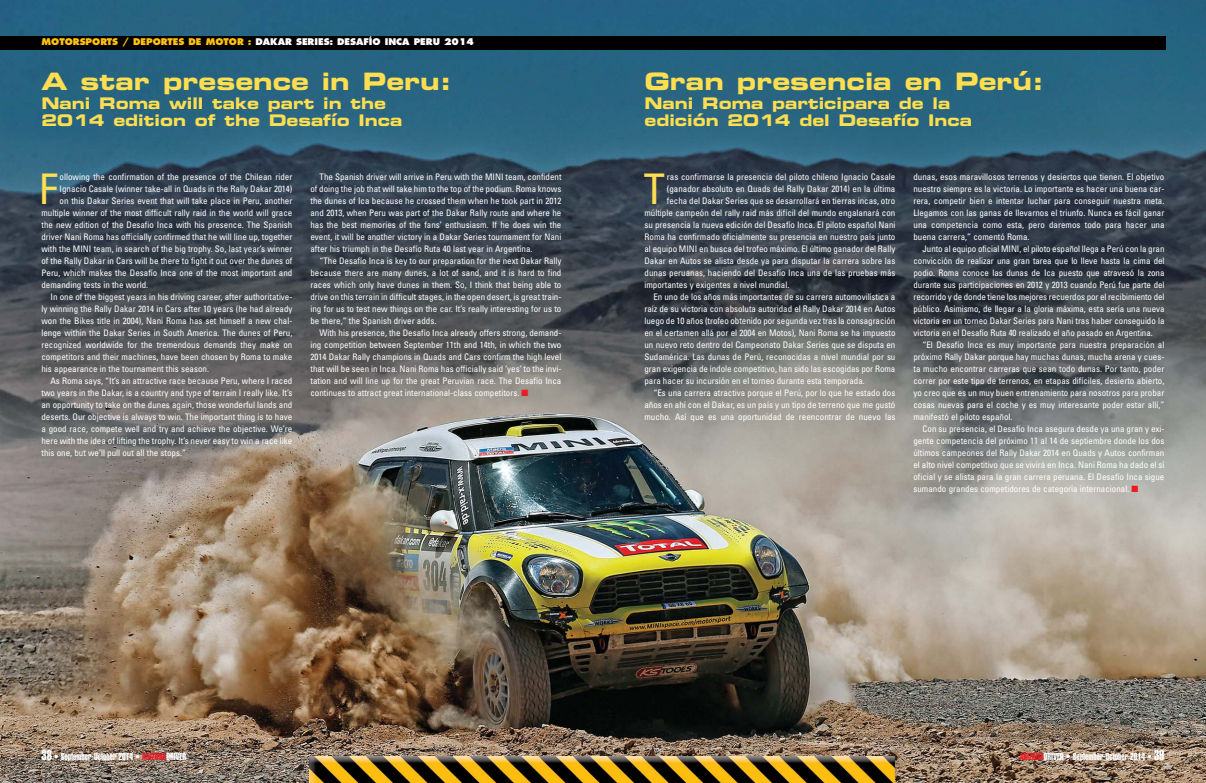
<style>
.page{position:relative;width:1206px;height:783px;background:#fff}
.page>*{position:absolute;margin:0;border:0;box-sizing:border-box;transform-origin:0 0}
.t1{font:condensed 42.2px "Univers";color:#ffde4f}
.t2{font:24px "Eurostile Bold Extended Two";color:#ffde4f}
.t3{font:16px/17px "Eurostile Bold Extended Two";color:#ffde4f}
.t4{font:10px "Helvetica Extra Compressed";color:#fff}
.t5{font:condensed 9px/12px "Univers";color:#fff;text-align:justify}
.t6{font:800 9px "Futura";color:#fff}
.s1{color:#ffc20e}
.s2{color:#ed1c24}
.s3{font-size:14px}
</style>
<div class="page">
<img style="left:0;top:0;width:1206px;height:783px">
<div style="left:0;top:36px;width:1166px;height:14px;background:#010000"></div>
<img style="left:309px;top:756px;width:586px;height:27px">
<p class="t6" style="left:41px;top:38px;width:434px"><span class="s1">MOTORSPORTS / DEPORTES DE MOTOR :</span> DAKAR SERIES: DESAFÍO INCA PERU 2014</p>
<h2 class="t2" style="left:42px;top:73px;width:412px">A star presence in Peru:</h2>
<h3 class="t3" style="left:42px;top:97px;width:362px">Nani Roma will take part in the<br>2014 edition of the Desafío Inca</h3>
<h2 class="t2" style="left:644px;top:73px;width:401px">Gran presencia en Perú:</h2>
<h3 class="t3" style="left:644px;top:97px;width:329px">Nani Roma participara de la edición 2014 del Desafío Inca</h3>
<h1 class="t1" style="left:39px;top:174px;width:20px">F</h1>
<p class="t5" style="left:60px;top:172px;width:234px">ollowing the confirmation of the presence of the Chilean rider</p>
<p class="t5" style="left:60px;top:184px;width:234px">Ignacio Casale (winner take-all in Quads in the Rally Dakar 2014)</p>
<p class="t5" style="left:60px;top:196px;width:234px">on this Dakar Series event that will take place in Peru, another</p>
<p class="t5" style="left:41px;top:208px;width:252px">multiple winner of the most difficult rally raid in the world will grace</p>
<p class="t5" style="left:41px;top:220px;width:252px">the new edition of the Desafio Inca with his presence. The Spanish</p>
<p class="t5" style="left:41px;top:232px;width:252px">driver Nani Roma has officially confirmed that he will line up, together</p>
<p class="t5" style="left:41px;top:244px;width:252px">with the MINI team, in search of the big trophy. So, last year’s winner</p>
<p class="t5" style="left:41px;top:256px;width:252px">of the Rally Dakar in Cars will be there to fight it out over the dunes of</p>
<p class="t5" style="left:41px;top:268px;width:252px">Peru, which makes the Desafío Inca one of the most important and</p>
<p class="t5" style="left:41px;top:280px;width:108px">demanding tests in the world.</p>
<p class="t5" style="left:50px;top:292px;width:243px">In one of the biggest years in his driving career, after authoritative-</p>
<p class="t5" style="left:41px;top:304px;width:252px">ly winning the Rally Dakar 2014 in Cars after 10 years (he had already</p>
<p class="t5" style="left:41px;top:316px;width:252px">won the Bikes title in 2004), Nani Roma has set himself a new chal-</p>
<p class="t5" style="left:41px;top:328px;width:252px">lenge within the Dakar Series in South America. The dunes of Peru,</p>
<p class="t5" style="left:41px;top:340px;width:252px">recognized worldwide for the tremendous demands they make on</p>
<p class="t5" style="left:41px;top:352px;width:252px">competitors and their machines, have been chosen by Roma to make</p>
<p class="t5" style="left:41px;top:364px;width:169px">his appearance in the tournament this season.</p>
<p class="t5" style="left:50px;top:376px;width:243px">As Roma says, “It’s an attractive race because Peru, where I raced</p>
<p class="t5" style="left:41px;top:388px;width:252px">two years in the Dakar, is a country and type of terrain I really like. It’s</p>
<p class="t5" style="left:41px;top:400px;width:252px">an opportunity to take on the dunes again, those wonderful lands and</p>
<p class="t5" style="left:41px;top:412px;width:252px">deserts. Our objective is always to win. The important thing is to have</p>
<p class="t5" style="left:41px;top:424px;width:252px">a good race, compete well and try and achieve the objective. We’re</p>
<p class="t5" style="left:41px;top:436px;width:252px">here with the idea of lifting the trophy. It’s never easy to win a race like</p>
<p class="t5" style="left:41px;top:448px;width:146px">this one, but we’ll pull out all the stops.”</p>
<p class="t5" style="left:310px;top:172px;width:253px;text-indent:9px">The Spanish driver will arrive in Peru with the MINI team, confident of doing the job that will take him to the top of the podium. Roma knows the dunes of Ica because he crossed them when he took part in 2012 and 2013, when Peru was part of the Dakar Rally route and where he has the best memories of the fans’ enthusiasm. If he does win the event, it will be another victory in a Dakar Series tournament for Nani after his triumph in the Desafío Ruta 40 last year in Argentina.</p>
<p class="t5" style="left:310px;top:256px;width:252px;text-indent:9px">“The Desafío Inca is key to our preparation for the next Dakar Rally because there are many dunes, a lot of sand, and it is hard to find races which only have dunes in them. So, I think that being able to drive on this terrain in difficult stages, in the open desert, is great train&shy;ing for us to test new things on the car. It’s really interesting for us to be there,” the Spanish driver adds.</p>
<p class="t5" style="left:310px;top:328px;width:252px;text-indent:9px">With his presence, the Desafío Inca already offers strong, demand&shy;ing competition between September 11th and 14th, in which the two 2014 Dakar Rally champions in Quads and Cars confirm the high level that will be seen in Inca. Nani Roma has officially said ‘yes’ to the invi&shy;tation and will line up for the great Peruvian race. The Desafío Inca continues to attract great international-class competitors. <span class="s2">■</span></p>
<h1 class="t1" style="left:644px;top:174px;width:23px">T</h1>
<p class="t5" style="left:667px;top:172px;width:230px">ras confirmarse la presencia del piloto chileno Ignacio Casale</p>
<p class="t5" style="left:667px;top:184px;width:230px">(ganador absoluto en Quads del Rally Dakar 2014) en la última</p>
<p class="t5" style="left:667px;top:196px;width:230px">fecha del Dakar Series que se desarrollará en tierras incas, otro</p>
<p class="t5" style="left:645px;top:208px;width:252px">múltiple campeón del rally raid más difícil del mundo engalanará con</p>
<p class="t5" style="left:645px;top:220px;width:253px">su presencia la nueva edición del Desafío Inca. El piloto español Nani</p>
<p class="t5" style="left:645px;top:232px;width:252px">Roma ha confirmado oficialmente su presencia en nuestro país junto</p>
<p class="t5" style="left:645px;top:244px;width:252px">al equipo MINI en busca del trofeo máximo. El último ganador del Rally</p>
<p class="t5" style="left:645px;top:256px;width:252px">Dakar en Autos se alista desde ya para disputar la carrera sobre las</p>
<p class="t5" style="left:645px;top:268px;width:253px">dunas peruanas, haciendo del Desafío Inca una de las pruebas más</p>
<p class="t5" style="left:645px;top:280px;width:146px">importantes y exigentes a nivel mundial.</p>
<p class="t5" style="left:654px;top:292px;width:243px">En uno de los años más importantes de su carrera automovilística a</p>
<p class="t5" style="left:645px;top:304px;width:253px">raíz de su victoria con absoluta autoridad el Rally Dakar 2014 en Autos</p>
<p class="t5" style="left:645px;top:316px;width:252px">luego de 10 años (trofeo obtenido por segunda vez tras la consagración</p>
<p class="t5" style="left:645px;top:328px;width:253px">en el certamen allá por el 2004 en Motos), Nani Roma se ha impuesto</p>
<p class="t5" style="left:645px;top:340px;width:252px">un nuevo reto dentro del Campeonato Dakar Series que se disputa en</p>
<p class="t5" style="left:645px;top:352px;width:252px">Sudamérica. Las dunas de Perú, reconocidas a nivel mundial por su</p>
<p class="t5" style="left:645px;top:364px;width:252px">gran exigencia de índole competitivo, han sido las escogidas por Roma</p>
<p class="t5" style="left:645px;top:376px;width:222px">para hacer su incursión en el torneo durante esta temporada.</p>
<p class="t5" style="left:654px;top:388px;width:243px">“Es una carrera atractiva porque el Perú, por lo que he estado dos</p>
<p class="t5" style="left:645px;top:400px;width:252px">años en ahí con el Dakar, es un país y un tipo de terreno que me gustó</p>
<p class="t5" style="left:645px;top:412px;width:253px">mucho. Así que es una oportunidad de reencontrar de nuevo las</p>
<p class="t5" style="left:914px;top:172px;width:253px">dunas, esos maravillosos terrenos y desiertos que tienen. El objetivo nuestro siempre es la victoria. Lo importante es hacer una buena car&shy;rera, competir bien e intentar luchar para conseguir nuestra meta.<br>Llegamos con las ganas de llevarnos el triunfo. Nunca es fácil ganar una competencia como esta, pero daremos todo para hacer una buena carrera,” comentó Roma.</p>
<p class="t5" style="left:914px;top:244px;width:253px;text-indent:9px">Junto al equipo oficial MINI, el piloto español llega a Perú con la gran convicción de realizar una gran tarea que lo lleve hasta la cima del podio. Roma conoce las dunas de Ica puesto que atravesó la zona durante sus participaciones en 2012 y 2013 cuando Perú fue parte del recorrido y de donde tiene los mejores recuerdos por el recibimiento del público. Asimismo, de llegar a la gloria máxima, esta sería una nueva victoria en un torneo Dakar Series para Nani tras haber conseguido la victoria en el Desafío Ruta 40 realizado el año pasado en Argentina.</p>
<p class="t5" style="left:914px;top:340px;width:252px;text-indent:9px">“El Desafío Inca es muy importante para nuestra preparación al próximo Rally Dakar porque hay muchas dunas, mucha arena y cues&shy;ta mucho encontrar carreras que sean todo dunas. Por tanto, poder correr por este tipo de terrenos, en etapas difíciles, desierto abierto, yo creo que es un muy buen entrenamiento para nosotros para probar cosas nuevas para el coche y es muy interesante poder estar allí,” manifestó el piloto español.</p>
<p class="t5" style="left:914px;top:424px;width:253px;text-indent:9px">Con su presencia, el Desafío Inca asegura desde ya una gran y exi&shy;gente competencia del próximo 11 al 14 de septiembre donde los dos últimos campeones del Rally Dakar 2014 en Quads y Autos confirman el alto nivel competitivo que se vivirá en Inca. Nani Roma ha dado el sí oficial y se alista para la gran carrera peruana. El Desafío Inca sigue sumando grandes competidores de categoría internacional. <span class="s2">■</span></p>
<p class="t4" style="left:42px;top:753px;width:146px"><span class="s3">38</span> • September-October 2014 • <span class="s2">ARIZONA</span>DRIVER</p>
<p class="t4" style="left:1020px;top:753px;width:146px"><span class="s2">ARIZONA</span>DRIVER • September-October 2014 • <span class="s3">39</span></p>
</div>
